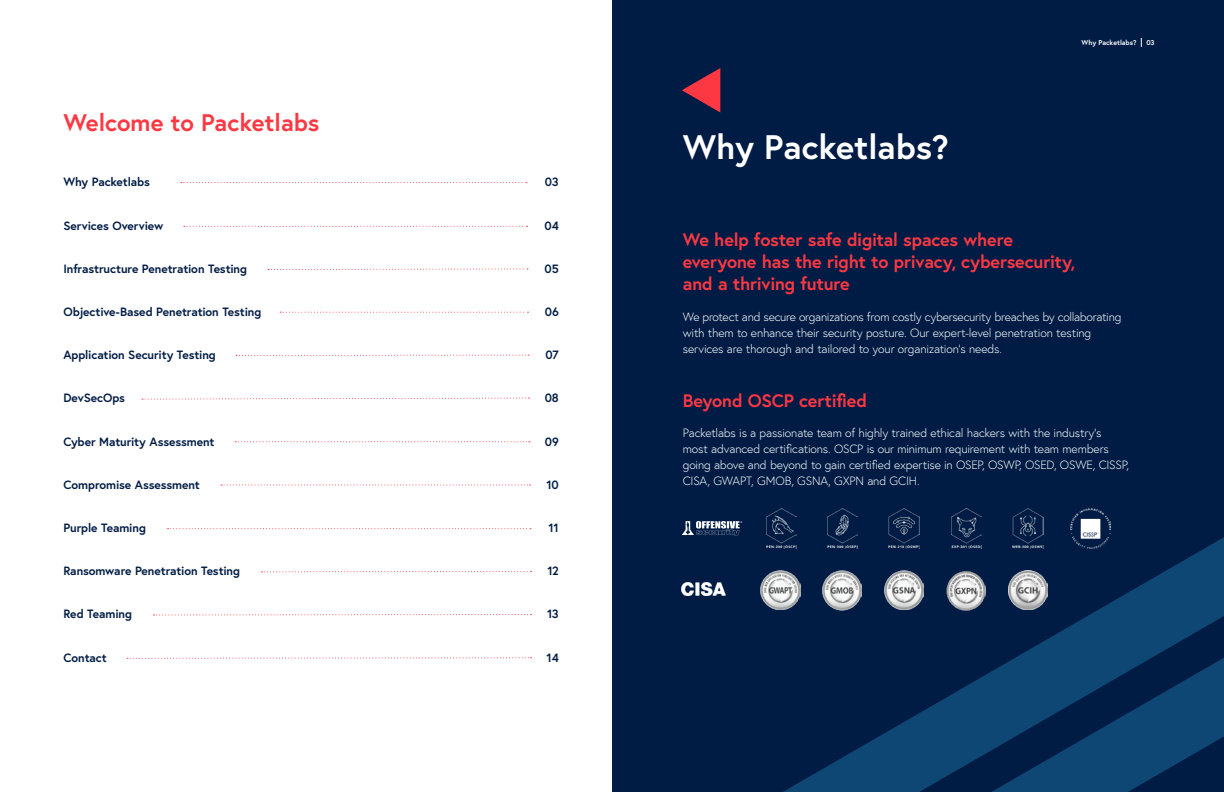
<style>
.page{position:relative;width:1224px;height:792px;background:#fff}
.page>*{position:absolute;margin:0;border:0;box-sizing:border-box;transform-origin:0 0}
.t1{font:700 34px "Europa";color:#fff}
.t2{font:700 24px "Europa";color:#fd3842}
.t3{font:700 18px/22px "Europa";letter-spacing:-.015em;color:#fd3842}
.t4{font:300 12px/16px "Europa";letter-spacing:-.015em;color:#fff}
.t5{font:700 12px "Europa";letter-spacing:-.01em;color:#001c45}
.t6{font:700 7px "Europa";color:#fff}
</style>
<div class="page">
<svg style="left:184px;top:226px;width:344px;height:1px"></svg>
<svg style="left:181px;top:182px;width:346px;height:1px"></svg>
<svg style="left:268px;top:268px;width:260px;height:2px"></svg>
<svg style="left:280px;top:312px;width:249px;height:1px"></svg>
<svg style="left:236px;top:355px;width:293px;height:1px"></svg>
<svg style="left:221px;top:484px;width:310px;height:1px"></svg>
<svg style="left:235px;top:441px;width:295px;height:1px"></svg>
<svg style="left:142px;top:397px;width:388px;height:3px"></svg>
<svg style="left:168px;top:528px;width:363px;height:1px"></svg>
<svg style="left:261px;top:570px;width:271px;height:3px"></svg>
<svg style="left:154px;top:614px;width:378px;height:2px"></svg>
<svg style="left:127px;top:657px;width:405px;height:2px"></svg>
<div style="left:612px;top:0;width:612px;height:792px;background:#001c45"></div>
<svg style="left:682px;top:68px;width:38px;height:44px"></svg>
<svg style="left:783px;top:537px;width:441px;height:255px"></svg>
<img style="left:682px;top:582px;width:44px;height:14px">
<img style="left:1070px;top:508px;width:40px;height:40px">
<img style="left:823px;top:571px;width:39px;height:39px">
<img style="left:946px;top:571px;width:40px;height:39px">
<img style="left:761px;top:570px;width:39px;height:39px">
<img style="left:885px;top:571px;width:39px;height:39px">
<img style="left:1008px;top:571px;width:39px;height:39px">
<img style="left:766px;top:508px;width:30px;height:40px">
<img style="left:1012px;top:508px;width:32px;height:41px">
<img style="left:889px;top:508px;width:31px;height:41px">
<img style="left:951px;top:508px;width:30px;height:40px">
<img style="left:827px;top:508px;width:30px;height:40px">
<svg style="left:682px;top:521px;width:60px;height:15px"></svg>
<h2 class="t2" style="left:64px;top:106px;width:258px">Welcome to Packetlabs</h2>
<p class="t5" style="left:64px;top:174px;width:88px">Why Packetlabs</p>
<p class="t5" style="left:64px;top:217px;width:101px">Services Overview</p>
<p class="t5" style="left:64px;top:260px;width:185px">Infrastructure Penetration Testing</p>
<p class="t5" style="left:64px;top:304px;width:199px">Objective-Based Penetration Testing</p>
<p class="t5" style="left:64px;top:347px;width:154px">Application Security Testing</p>
<p class="t5" style="left:64px;top:390px;width:63px">DevSecOps</p>
<p class="t5" style="left:64px;top:433px;width:153px">Cyber Maturity Assessment</p>
<p class="t5" style="left:64px;top:476px;width:138px">Compromise Assessment</p>
<p class="t5" style="left:64px;top:520px;width:84px">Purple Teaming</p>
<p class="t5" style="left:64px;top:563px;width:178px">Ransomware Penetration Testing</p>
<p class="t5" style="left:64px;top:606px;width:70px">Red Teaming</p>
<p class="t5" style="left:64px;top:649px;width:45px">Contact</p>
<p class="t5" style="left:545px;top:174px;width:15px">03</p>
<p class="t5" style="left:544px;top:217px;width:16px">04</p>
<p class="t5" style="left:545px;top:260px;width:16px">05</p>
<p class="t5" style="left:545px;top:304px;width:15px">06</p>
<p class="t5" style="left:546px;top:347px;width:15px">07</p>
<p class="t5" style="left:545px;top:390px;width:16px">08</p>
<p class="t5" style="left:545px;top:433px;width:15px">09</p>
<p class="t5" style="left:546px;top:476px;width:14px">10</p>
<p class="t5" style="left:549px;top:520px;width:12px">11</p>
<p class="t5" style="left:547px;top:563px;width:13px">12</p>
<p class="t5" style="left:547px;top:606px;width:13px">13</p>
<p class="t5" style="left:547px;top:649px;width:14px">14</p>
<h1 class="t1" style="left:683px;top:124px;width:267px">Why Packetlabs?</h1>
<p class="t6" style="left:1082px;top:38px;width:56px">Why Packetlabs?</p>
<p class="t6" style="left:1146px;top:38px;width:10px">03</p>
<h3 class="t3" style="left:683px;top:228px;width:394px">We help foster safe digital spaces where everyone has the right to privacy, cybersecurity, and a thriving future</h3>
<p class="t4" style="left:683px;top:309px;width:440px">We protect and secure organizations from costly cybersecurity breaches by collaborating with them to enhance their security posture. Our expert-level penetration testing services are thorough and tailored to your organization’s needs.</p>
<h3 class="t3" style="left:683px;top:390px;width:186px">Beyond OSCP certified</h3>
<p class="t4" style="left:683px;top:424px;width:448px">Packetlabs is a passionate team of highly trained ethical hackers with the industry’s most advanced certifications. OSCP is our minimum requirement with team members going above and beyond to gain certified expertise in OSEP, OSWP, OSED, OSWE, CISSP, CISA, GWAPT, GMOB, GSNA, GXPN and GCIH.</p>
</div>
